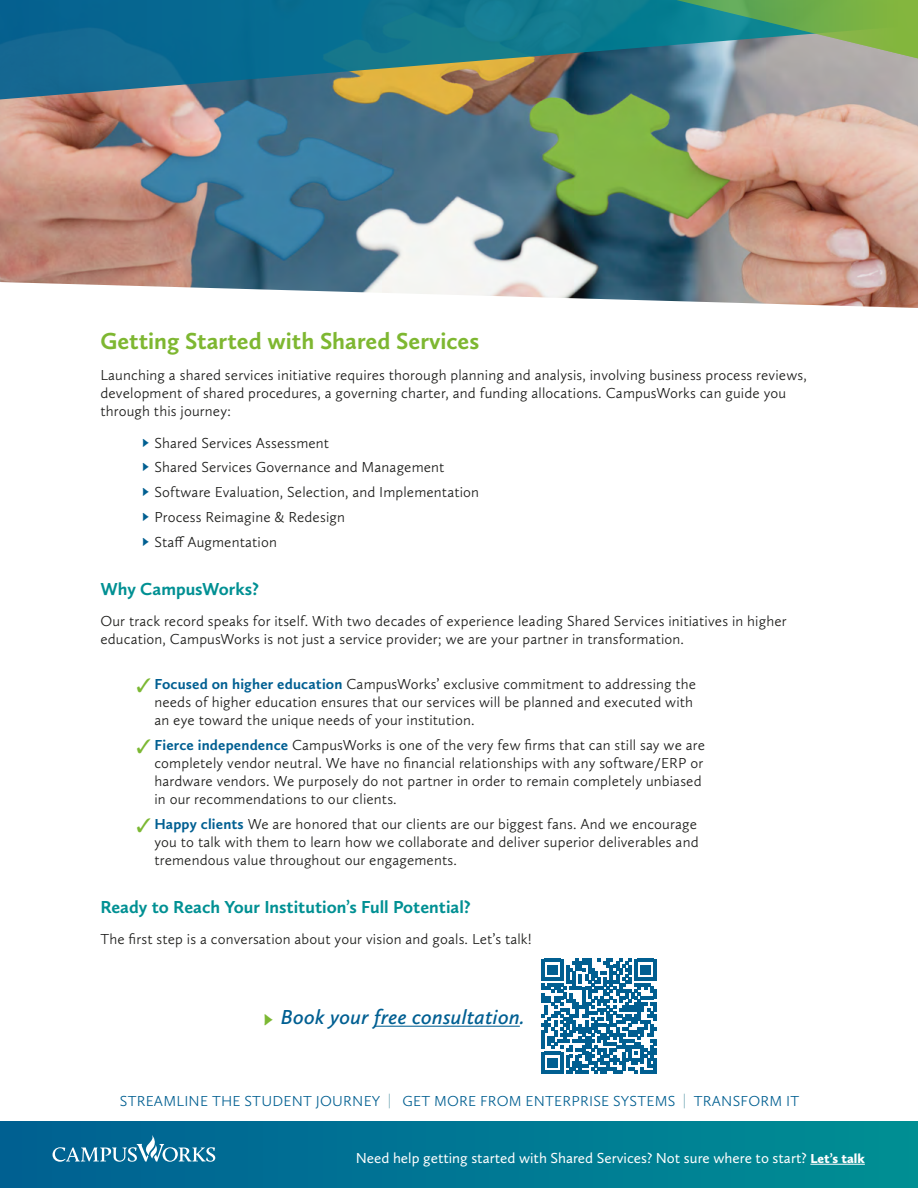
<style>
.page{position:relative;width:918px;height:1188px;background:#fff}
.page>*{position:absolute;margin:0;border:0;box-sizing:border-box;transform-origin:0 0}
.t1{font:700 24px "Calluna Sans";color:#7eb731}
.t2{font:italic 600 21px "Calluna Sans";letter-spacing:.01em;color:#005f92}
.t3{font:700 18px "Calluna Sans";color:#009093}
.t4{font:300 15px/18px "Calluna Sans";letter-spacing:.01em;color:#1c1c1a}
.t5{font:15px "Calluna Sans";color:#fff}
.t6{font:300 15px "Calluna Sans";letter-spacing:.015em;color:#005f91}
.s1{font-weight:700;color:#005f91}
.s2{color:#7cb833}
.s3{font-weight:700;color:#005f92}
.s4{font-weight:300;font-style:normal;color:#7cb833}
.s5{color:#86b4bf}
.s6{font-weight:900;font-size:13.5px}
</style>
<div class="page">
<img style="left:0;top:100px;width:918px;height:208px">
<div style="left:0;top:1121px;width:918px;height:67px;background:linear-gradient(to right,#005f93,#008f94)"></div>
<svg style="left:53px;top:1135px;width:162px;height:27px;background:#3284a7"></svg>
<hr style="left:810px;top:1164px;width:55px;height:1px;background:#fff">
<svg style="left:0;top:0;width:918px;height:100px;background:#437887"></svg>
<svg style="left:395px;top:0;width:523px;height:61px;background:#3e8c81"></svg>
<svg style="left:542px;top:959px;width:114px;height:115px"></svg>
<hr style="left:653px;top:1058px;width:3px;height:16px;background:#015f91">
<hr style="left:374px;top:1026px;width:146px;height:1px;background:#005f92">
<h1 class="t1" style="left:100px;top:326px;width:380px">Getting Started with Shared Services</h1>
<p class="t4" style="left:100px;top:366px;width:708px">Launching a shared services initiative requires thorough planning and analysis, involving business process reviews, development of shared procedures, a governing charter, and funding allocations. CampusWorks can guide you through this journey:</p>
<p class="t4" style="left:141px;top:430px;width:340px;line-height:24.8px"><span class="s1">►</span> Shared Services Assessment<br><span class="s1">►</span> Shared Services Governance and Management<br><span class="s1">►</span> Software Evaluation, Selection, and Implementation <span class="s1">►</span> Process Reimagine &amp; Redesign<br><span class="s1">►</span> Staff Augmentation</p>
<p class="t3" style="left:100px;top:578px;width:160px">Why CampusWorks?</p>
<p class="t4" style="left:100px;top:612px;width:688px">Our track record speaks for itself. With two decades of experience leading Shared Services initiatives in higher education, CampusWorks is not just a service provider; we are your partner in transformation.</p>
<p class="t4" style="left:154px;top:675px;width:543px;text-indent:-18px"><span class="s2">✓</span> <span class="s3">Focused on higher education</span> CampusWorks’ exclusive commitment to addressing the needs of higher education ensures that our services will be planned and executed with an eye toward the unique needs of your institution.</p>
<p class="t4" style="left:154px;top:736px;width:552px;text-indent:-18px"><span class="s2">✓</span> <span class="s3">Fierce independence</span> CampusWorks is one of the very few firms that can still say we are completely vendor neutral. We have no financial relationships with any software/ERP or hardware vendors. We purposely do not partner in order to remain completely unbiased in our recommendations to our clients.</p>
<p class="t4" style="left:154px;top:815px;width:546px;text-align:justify;text-indent:-18px"><span class="s2">✓</span> <span class="s3">Happy clients</span> We are honored that our clients are our biggest fans. And we encourage you to talk with them to learn how we collaborate and deliver superior deliverables and tremendous value throughout our engagements.</p>
<p class="t3" style="left:100px;top:896px;width:372px">Ready to Reach Your Institution’s Full Potential?</p>
<p class="t4" style="left:100px;top:930px;width:433px">The first step is a conversation about your vision and goals. Let’s talk!</p>
<h2 class="t2" style="left:262px;top:1004px;width:265px"><span class="s4">►</span> Book your free consultation.</h2>
<p class="t6" style="left:120px;top:1092px;width:681px">STREAMLINE THE STUDENT JOURNEY <span class="s5">|</span> GET MORE FROM ENTERPRISE SYSTEMS <span class="s5">|</span> TRANSFORM IT</p>
<p class="t5" style="left:356px;top:1149px;width:511px">Need help getting started with Shared Services? Not sure where to start? <span class="s6">Let’s talk</span></p>
</div>
